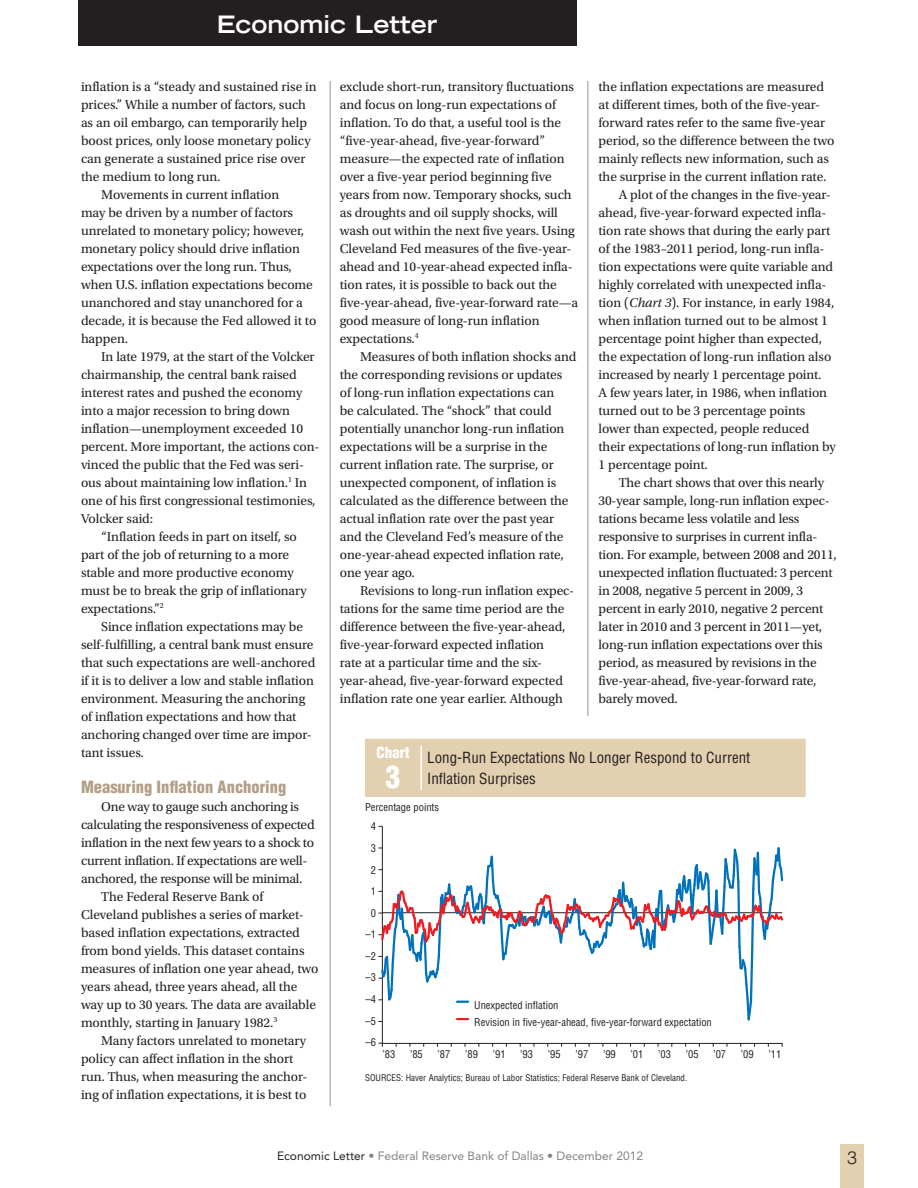
<style>
.page{position:relative;width:918px;height:1188px;background:#fff}
.page>*{position:absolute;margin:0;border:0;box-sizing:border-box;transform-origin:0 0}
.Chart{font:900 condensed 30px "Helvetica LT Std";color:#fff}
.t1{font:700 expanded 24px "Trade Gothic LT Std";color:#fff}
.Page_No{font:300 18px "Helvetica LT Std";color:#231f20}
.Subhead{font:900 condensed 16.5px "Helvetica LT Std";color:#b39e86}
.ChartTitle{font:condensed 15px/21px "Helvetica LT Std";color:#231f20}
.Chart_word{font:900 condensed 15px "Helvetica LT Std";color:#fff}
.BodyText{font:13.5px/18px "Utopia Std";letter-spacing:-.005em;color:#231f20}
.t2{font:12px "Avenir LT Std";color:#808285}
.ChartAxis{font:condensed 10.5px/17.4px "Helvetica LT Std";color:#231f20}
.Source{font:condensed 9px "Helvetica LT Std";color:#231f20}
.s1{font-style:italic}
.s2{color:#231f20}
</style>
<div class="page">
<div style="left:840px;top:1144px;width:24px;height:44px;background:#e3d0b0"></div>
<div style="left:78px;top:0;width:499px;height:46px;background:#231f20"></div>
<hr style="left:330px;top:81px;width:1px;height:1025px;background:#939598">
<div style="left:365px;top:739px;width:441px;height:58px;background:#e3d0b0"></div>
<hr style="left:420px;top:746px;width:2px;height:44px;background:#fff">
<hr style="left:382px;top:826px;width:1px;height:217px;background:#231f20">
<svg style="left:379px;top:846px;width:405px;height:176px"></svg>
<hr style="left:382px;top:1043px;width:400px;height:1px;background:#231f20">
<hr style="left:588px;top:81px;width:1px;height:635px;background:#939598">
<p class="t1" style="left:217px;top:9px;width:222px">Economic Letter</p>
<p class="BodyText" style="left:81px;top:78px;width:237px">inflation is a “steady and sustained rise in prices.” While a number of factors, such as an oil embargo, can temporarily help boost prices, only loose monetary policy can generate a sustained price rise over the medium to long run.</p>
<p class="BodyText" style="left:81px;top:186px;width:237px;text-indent:20px">Movements in current inflation<br>may be driven by a number of factors unrelated to monetary policy; however, monetary policy should drive inflation expectations over the long run. Thus, when U.S. inflation expectations become unanchored and stay unanchored for a decade, it is because the Fed allowed it to happen.</p>
<p class="BodyText" style="left:81px;top:348px;width:240px;text-indent:20px">In late 1979, at the start of the Volcker chairmanship, the central bank raised interest rates and pushed the economy into a major recession to bring down inflation—unemployment exceeded 10 percent. More important, the actions con&shy;vinced the public that the Fed was seri&shy;ous about maintaining low inflation.<sup>1</sup> In one of his first congressional testimonies, Volcker said:</p>
<p class="BodyText" style="left:81px;top:528px;width:227px;text-indent:20px">“Inflation feeds in part on itself, so part of the job of returning to a more stable and more productive economy must be to break the grip of inflationary expectations.”<sup>2</sup></p>
<p class="BodyText" style="left:81px;top:618px;width:236px;text-indent:20px">Since inflation expectations may be self-fulfilling, a central bank must ensure that such expectations are well-anchored if it is to deliver a low and stable inflation environment. Measuring the anchoring of inflation expectations and how that anchoring changed over time are impor&shy;tant issues.</p>
<p class="Subhead" style="left:81px;top:776px;width:207px">Measuring Inflation Anchoring</p>
<p class="BodyText" style="left:81px;top:798px;width:235px;text-indent:20px">One way to gauge such anchoring is calculating the responsiveness of expected inflation in the next few years to a shock to current inflation. If expectations are well&shy;anchored, the response will be minimal.</p>
<p class="BodyText" style="left:81px;top:888px;width:239px;text-indent:20px">The Federal Reserve Bank of Cleveland publishes a series of market&shy;based inflation expectations, extracted from bond yields. This dataset contains measures of inflation one year ahead, two years ahead, three years ahead, all the way up to 30 years. The data are available monthly, starting in January 1982.<sup>3</sup></p>
<p class="BodyText" style="left:81px;top:1032px;width:228px;text-indent:20px">Many factors unrelated to monetary policy can affect inflation in the short run. Thus, when measuring the anchor&shy;ing of inflation expectations, it is best to</p>
<p class="BodyText" style="left:340px;top:78px;width:240px">exclude short-run, transitory fluctuations and focus on long-run expectations of inflation. To do that, a useful tool is the “five-year-ahead, five-year-forward” measure—the expected rate of inflation over a five-year period beginning five years from now. Temporary shocks, such as droughts and oil supply shocks, will wash out within the next five years. Using Cleveland Fed measures of the five-year&shy;ahead and 10-year-ahead expected infla&shy;tion rates, it is possible to back out the five-year-ahead, five-year-forward rate—a good measure of long-run inflation expectations.<sup>4</sup></p>
<p class="BodyText" style="left:340px;top:348px;width:238px;text-indent:20px">Measures of both inflation shocks and the corresponding revisions or updates of long-run inflation expectations can<br>be calculated. The “shock” that could potentially unanchor long-run inflation expectations will be a surprise in the current inflation rate. The surprise, or unexpected component, of inflation is calculated as the difference between the actual inflation rate over the past year and the Cleveland Fed’s measure of the one-year-ahead expected inflation rate, one year ago.</p>
<p class="BodyText" style="left:340px;top:582px;width:236px;text-indent:20px">Revisions to long-run inflation expec&shy;tations for the same time period are the difference between the five-year-ahead, five-year-forward expected inflation<br>rate at a particular time and the six&shy;year-ahead, five-year-forward expected inflation rate one year earlier. Although</p>
<p class="BodyText" style="left:598px;top:78px;width:237px">the inflation expectations are measured at different times, both of the five-year&shy;forward rates refer to the same five-year period, so the difference between the two mainly reflects new information, such as the surprise in the current inflation rate.</p>
<p class="BodyText" style="left:598px;top:186px;width:239px;text-indent:20px">A plot of the changes in the five-year&shy;ahead, five-year-forward expected infla&shy;tion rate shows that during the early part of the 1983–2011 period, long-run infla&shy;tion expectations were quite variable and highly correlated with unexpected infla&shy;tion (<span class="s1">Chart 3</span>). For instance, in early 1984, when inflation turned out to be almost 1 percentage point higher than expected, the expectation of long-run inflation also increased by nearly 1 percentage point.<br>A few years later, in 1986, when inflation turned out to be 3 percentage points lower than expected, people reduced their expectations of long-run inflation by 1 percentage point.</p>
<p class="BodyText" style="left:598px;top:474px;width:240px;text-indent:20px">The chart shows that over this nearly 30-year sample, long-run inflation expec&shy;tations became less volatile and less responsive to surprises in current infla&shy;tion. For example, between 2008 and 2011, unexpected inflation fluctuated: 3 percent in 2008, negative 5 percent in 2009, 3 percent in early 2010, negative 2 percent later in 2010 and 3 percent in 2011—yet, long-run inflation expectations over this period, as measured by revisions in the five-year-ahead, five-year-forward rate, barely moved.</p>
<p class="Chart_word" style="left:376px;top:743px;width:35px">Chart</p>
<p class="Chart" style="left:386px;top:758px;width:16px">3</p>
<p class="ChartTitle" style="left:427px;top:747px;width:325px">Long-Run Expectations No Longer Respond to Current<br>Inflation Surprises</p>
<p class="ChartAxis" style="left:365px;top:798px;width:76px">Percentage points</p>
<p class="ChartAxis" style="left:371px;top:818px;width:7px">4</p>
<p class="ChartAxis" style="left:371px;top:839px;width:7px">3</p>
<p class="ChartAxis" style="left:371px;top:861px;width:7px">2</p>
<p class="ChartAxis" style="left:371px;top:883px;width:7px">1</p>
<p class="ChartAxis" style="left:371px;top:904px;width:7px">0</p>
<p class="ChartAxis" style="left:366px;top:926px;width:12px">–1</p>
<p class="ChartAxis" style="left:366px;top:947px;width:12px">–2</p>
<p class="ChartAxis" style="left:366px;top:969px;width:12px">–3</p>
<p class="ChartAxis" style="left:366px;top:990px;width:12px">–4</p>
<p class="ChartAxis" style="left:366px;top:1012px;width:12px">–5</p>
<p class="ChartAxis" style="left:366px;top:1034px;width:12px">–6</p>
<p class="ChartAxis" style="left:474px;top:996px;width:239px">Unexpected inflation<br>Revision in five-year-ahead, five-year-forward expectation</p>
<p class="ChartAxis" style="left:382px;top:1046px;width:14px">’83</p>
<p class="ChartAxis" style="left:410px;top:1046px;width:14px">’85</p>
<p class="ChartAxis" style="left:438px;top:1046px;width:14px">’87</p>
<p class="ChartAxis" style="left:465px;top:1046px;width:14px">’89</p>
<p class="ChartAxis" style="left:493px;top:1046px;width:14px">’91</p>
<p class="ChartAxis" style="left:520px;top:1046px;width:14px">’93</p>
<p class="ChartAxis" style="left:548px;top:1046px;width:14px">’95</p>
<p class="ChartAxis" style="left:575px;top:1046px;width:14px">’97</p>
<p class="ChartAxis" style="left:603px;top:1046px;width:14px">’99</p>
<p class="ChartAxis" style="left:631px;top:1046px;width:14px">’01</p>
<p class="ChartAxis" style="left:658px;top:1046px;width:14px">’03</p>
<p class="ChartAxis" style="left:686px;top:1046px;width:14px">’05</p>
<p class="ChartAxis" style="left:713px;top:1046px;width:14px">’07</p>
<p class="ChartAxis" style="left:741px;top:1046px;width:14px">’09</p>
<p class="ChartAxis" style="left:768px;top:1046px;width:14px">’11</p>
<p class="Source" style="left:365px;top:1072px;width:324px">SOURCES: Haver Analytics; Bureau of Labor Statistics; Federal Reserve Bank of Cleveland.</p>
<p class="t2" style="left:277px;top:1149px;width:367px"><span class="s2">Economic Letter</span> • Federal Reserve Bank of Dallas • December 2012</p>
<p class="Page_No" style="left:847px;top:1146px;width:12px">3</p>
</div>
